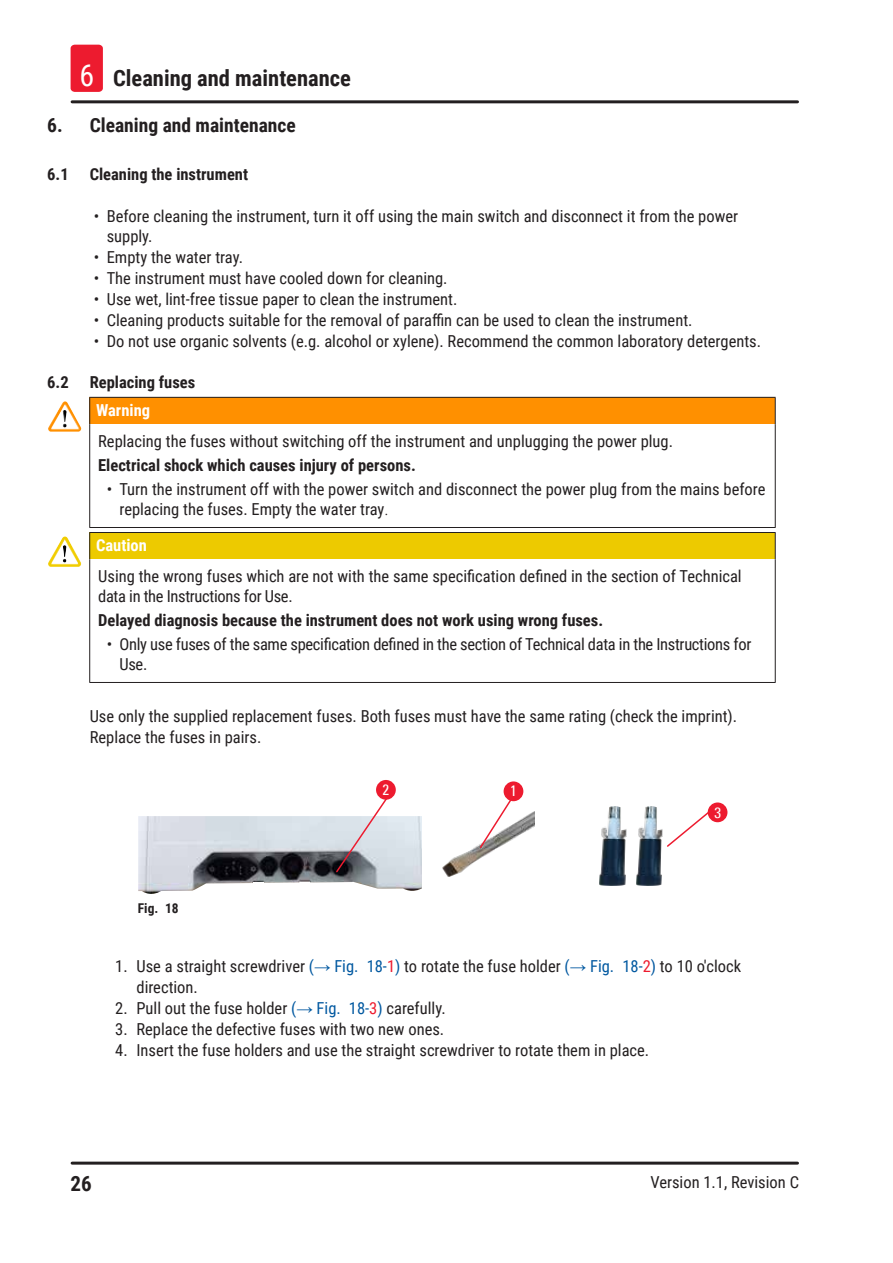
<style>
.page{position:relative;width:893px;height:1263px;background:#fff}
.page>*{position:absolute;margin:0;border:0;box-sizing:border-box;transform-origin:0 0}
.t1{font:700 22.5px "Roboto Condensed";color:#231f20}
.t2{font:700 21px "Roboto Condensed";color:#231f20}
.t3{font:700 19.5px "Roboto Condensed";color:#231f20}
.Source_of_danger{font:16.5px/20.9px "Roboto Condensed";color:#231f20}
.Consequenses_of_non-compliance{font:700 16.5px "Roboto Condensed";color:#231f20}
.Description_text{font:16.5px/20.9px "Roboto Condensed";color:#231f20}
.Source_of_danger-2{font:16.5px/19.8px "Roboto Condensed";letter-spacing:-.02em;color:#231f20}
.Signalword__no_use_allowed{font:700 16.5px "Roboto Condensed";color:#fff}
.t4{font:condensed 15px "Univers";color:#fff}
.t5{font:700 13.5px "Roboto Condensed";color:#231f20}
.s1{font-weight:400;font-size:30px;color:#fff}
.s2{font-family:"Adobe Song Std";font-weight:300}
.s3{color:#0058a0}
.s4{font-family:"Arial";color:#0058a0}
.s5{color:#ed1b2f}
</style>
<div class="page">
<hr style="left:72px;top:1161px;width:725px;height:3px;background:#231f20">
<hr style="left:72px;top:100px;width:725px;height:3px;background:#231f20">
<div style="left:71px;top:45px;width:32px;height:47px;background:#ed1b2f;border-radius:4px"></div>
<div style="left:90px;top:397px;width:685px;height:27px;background:#ff9000"></div>
<svg style="left:89px;top:398px;width:1px;height:26px"></svg>
<hr style="left:89px;top:424px;width:1px;height:103px;background:#231f20">
<hr style="left:775px;top:424px;width:1px;height:103px;background:#231f20">
<hr style="left:89px;top:527px;width:687px;height:1px;background:#231f20">
<hr style="left:89px;top:397px;width:687px;height:1px;background:#231f20">
<svg style="left:775px;top:398px;width:1px;height:26px"></svg>
<img style="left:50px;top:401px;width:15px;height:23px">
<div style="left:90px;top:532px;width:685px;height:27px;background:#edca00"></div>
<svg style="left:89px;top:533px;width:1px;height:26px"></svg>
<hr style="left:89px;top:559px;width:1px;height:123px;background:#231f20">
<hr style="left:775px;top:559px;width:1px;height:123px;background:#231f20">
<hr style="left:89px;top:682px;width:687px;height:1px;background:#231f20">
<hr style="left:89px;top:532px;width:687px;height:1px;background:#231f20">
<svg style="left:775px;top:533px;width:1px;height:26px"></svg>
<img style="left:50px;top:537px;width:14px;height:22px">
<img style="left:138px;top:816px;width:284px;height:78px">
<img style="left:442px;top:781px;width:92px;height:95px">
<svg style="left:335px;top:798px;width:54px;height:76px"></svg>
<svg style="left:478px;top:797px;width:35px;height:52px"></svg>
<div style="left:504px;top:781px;width:19px;height:20px;background:#ed1b2f;border-radius:50%"></div>
<div style="left:376px;top:780px;width:20px;height:20px;background:#ed1b2f;border-radius:50%"></div>
<img style="left:600px;top:806px;width:26px;height:79px">
<img style="left:636px;top:807px;width:27px;height:78px">
<svg style="left:667px;top:810px;width:45px;height:37px"></svg>
<div style="left:708px;top:802px;width:19px;height:20px;background:#ed1b2f;border-radius:50%"></div>
<h1 class="t1" style="left:79px;top:63px;width:273px"><span class="s1">6</span> Cleaning and maintenance</h1>
<p class="t3" style="left:47px;top:111px;width:250px">6. Cleaning and maintenance</p>
<p class="Consequenses_of_non-compliance" style="left:47px;top:162px;width:23px">6.1</p>
<p class="Consequenses_of_non-compliance" style="left:90px;top:162px;width:160px">Cleaning the instrument</p>
<p class="Source_of_danger" style="left:107px;top:205px;width:633px;text-indent:-13px">• Before cleaning the instrument, turn it off using the main switch and disconnect it from the power supply.</p>
<p class="Source_of_danger" style="left:94px;top:246px;width:151px">• Empty the water tray.</p>
<p class="Source_of_danger" style="left:94px;top:267px;width:355px">• The instrument must have cooled down for cleaning.</p>
<p class="Source_of_danger" style="left:94px;top:288px;width:365px">• Use wet, lint-free tissue paper to clean the instrument.</p>
<p class="Source_of_danger" style="left:94px;top:309px;width:600px">• Cleaning products suitable for the removal of paraffin can be used to clean the instrument.</p>
<p class="Source_of_danger" style="left:94px;top:330px;width:669px">• Do not use organic solvents (e.g. alcohol or xylene). Recommend the common laboratory detergents.</p>
<p class="Consequenses_of_non-compliance" style="left:47px;top:371px;width:23px">6.2</p>
<p class="Consequenses_of_non-compliance" style="left:90px;top:371px;width:107px">Replacing fuses</p>
<p class="Signalword__no_use_allowed" style="left:96px;top:398px;width:56px">Warning</p>
<p class="Source_of_danger" style="left:98px;top:430px;width:576px">Replacing the fuses without switching off the instrument and unplugging the power plug.</p>
<p class="Consequenses_of_non-compliance" style="left:98px;top:453px;width:319px">Electrical shock which causes injury of persons.</p>
<p class="Source_of_danger" style="left:119px;top:479px;width:648px;line-height:19.8px;text-indent:-13px">• Turn the instrument off with the power switch and disconnect the power plug from the mains before replacing the fuses. Empty the water tray<span class="s2">.</span></p>
<p class="Signalword__no_use_allowed" style="left:96px;top:533px;width:52px">Caution</p>
<p class="Source_of_danger" style="left:98px;top:566px;width:645px;line-height:19.8px">Using the wrong fuses which are not with the same specification defined in the section of Technical data in the Instructions for Use.</p>
<p class="Consequenses_of_non-compliance" style="left:98px;top:608px;width:506px">Delayed diagnosis because the instrument does not work using wrong fuses.</p>
<p class="Source_of_danger-2" style="left:119px;top:633px;width:633px;text-indent:-13px">• Only use fuses of the same specification defined in the section of Technical data in the Instructions for<br>Use.</p>
<p class="Description_text" style="left:90px;top:705px;width:649px">Use only the supplied replacement fuses. Both fuses must have the same rating (check the imprint).<br>Replace the fuses in pairs.</p>
<p class="t5" style="left:138px;top:898px;width:42px">Fig. 18</p>
<p class="t4" style="left:383px;top:780px;width:8px">2</p>
<p class="t4" style="left:510px;top:782px;width:8px">1</p>
<p class="t4" style="left:714px;top:803px;width:8px">3</p>
<p class="Source_of_danger" style="left:136px;top:955px;width:606px;text-indent:-21px">1. Use a straight screwdriver <span class="s3">(</span><span class="s4">→</span> <span class="s3">Fig. 18‑</span><span class="s5">1</span><span class="s3">)</span> to rotate the fuse holder <span class="s3">(</span><span class="s4">→</span> <span class="s3">Fig. 18‑</span><span class="s5">2</span><span class="s3">)</span> to 10 o'clock direction.</p>
<p class="Source_of_danger" style="left:115px;top:997px;width:332px">2. Pull out the fuse holder <span class="s3">(</span><span class="s4">→</span> <span class="s3">Fig. 18‑</span><span class="s5">3</span><span class="s3">)</span> carefully.</p>
<p class="Source_of_danger" style="left:115px;top:1018px;width:331px">3. Replace the defective fuses with two new ones.</p>
<p class="Source_of_danger" style="left:115px;top:1039px;width:535px">4. Insert the fuse holders and use the straight screwdriver to rotate them in place.</p>
<p class="t2" style="left:71px;top:1169px;width:23px">26</p>
<p class="Source_of_danger" style="left:650px;top:1171px;width:150px">Version 1.1, Revision C</p>
</div>
